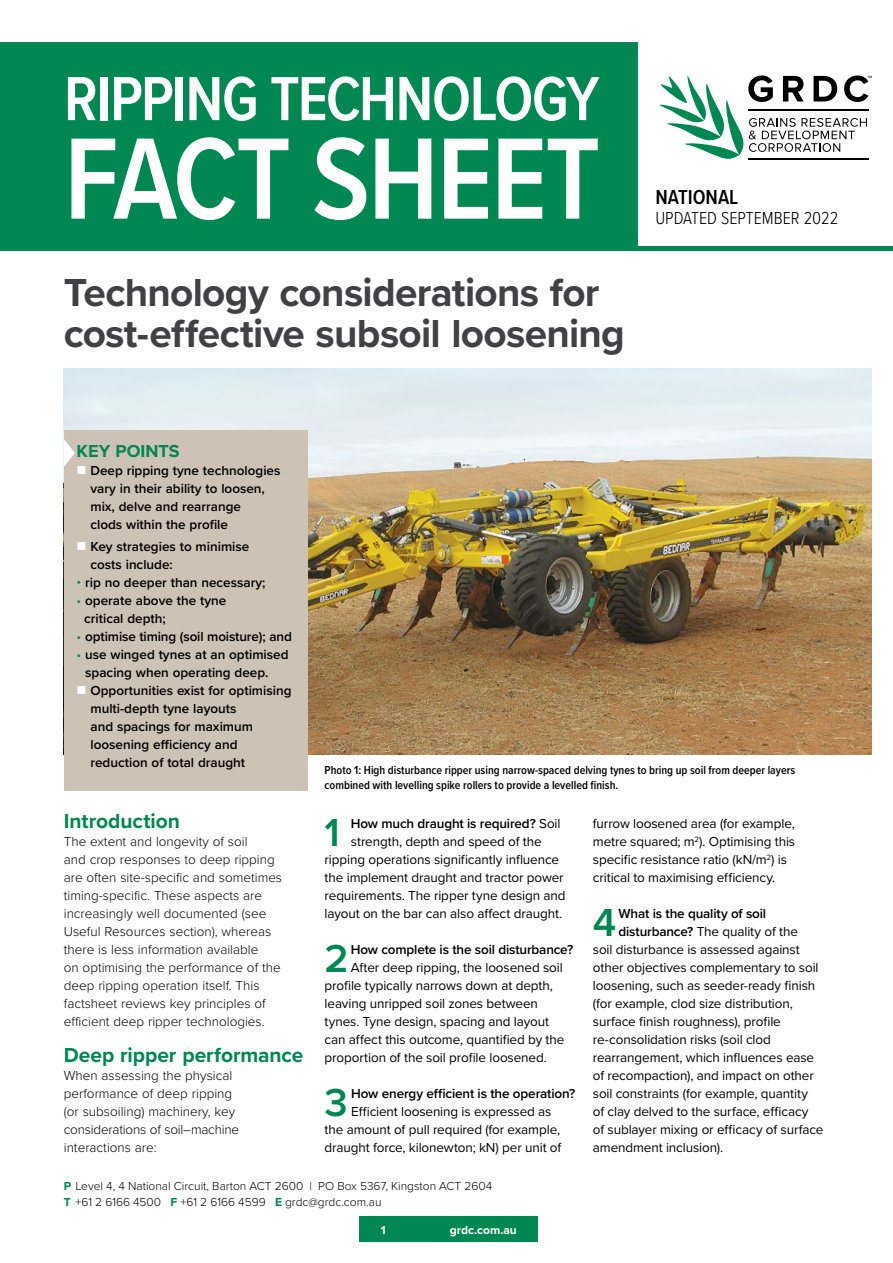
<style>
.page{position:relative;width:893px;height:1263px;background:#fff}
.page>*{position:absolute;margin:0;border:0;box-sizing:border-box;transform-origin:0 0}
.t1{font:600 120px "Proxima Nova Cond";letter-spacing:-.02em;color:#fff}
.t2{font:600 64.5px "Proxima Nova Cond";letter-spacing:-.03em;color:#fff}
.t3{font:700 40.5px/40.5px "Proxima Nova";letter-spacing:-.015em;color:#414042}
.t4{font:600 40.5px "Proxima Nova";color:#008752}
.t5{font:700 21px "Proxima Nova";letter-spacing:-.005em;color:#008752}
.t6{font:600 21px "Proxima Nova Cond";color:#000}
.t7{font:300 18px "Proxima Nova Cond";color:#000}
.t8{font:700 18px "Proxima Nova";color:#008752}
.t9{font:13.5px/18px "Proxima Nova";letter-spacing:-.01em;color:#000}
.t10{font:600 13.5px/18px "Proxima Nova";color:#000}
.t11{font:300 13.5px/18px "Proxima Nova";color:#000}
.t12{font:600 12px/15px "Proxima Nova Cond";color:#000}
.t13{font:300 12px/16.5px "Proxima Nova";color:#000}
.t14{font:700 12px "Proxima Nova";color:#fff}
.s1{color:#fff}
.s2{font-family:"Proxima Nova A";font-weight:300;color:#008752}
.s3{font-weight:400}
.s4{font-weight:600}
.s5{font-weight:700;color:#008752}
</style>
<div class="page">
<img style="left:64px;top:369px;width:808px;height:385px">
<div style="left:0;top:43px;width:638px;height:208px;background:#008752"></div>
<svg style="left:659px;top:75px;width:213px;height:84px"></svg>
<hr style="left:638px;top:247px;width:255px;height:4px;background:#008752">
<div style="left:64px;top:430px;width:244px;height:360px;background:#ccc2b5"></div>
<svg style="left:64px;top:439px;width:11px;height:28px"></svg>
<div style="left:360px;top:1216px;width:178px;height:26px;background:#008752"></div>
<h2 class="t2" style="left:64px;top:51px;width:537px">RIPPING TECHNOLOGY</h2>
<h1 class="t1" style="left:64px;top:90px;width:538px">FACT SHEET</h1>
<h3 class="t3" style="left:64px;top:271px;width:562px">Technology considerations for cost-effective subsoil loosening</h3>
<h3 class="t6" style="left:655px;top:182px;width:85px">NATIONAL</h3>
<h3 class="t7" style="left:655px;top:204px;width:185px">UPDATED SEPTEMBER 2022</h3>
<h3 class="t8" style="left:77px;top:437px;width:105px">KEY POINTS</h3>
<p class="t10" style="left:90px;top:461px;width:192px;text-indent:-14px"><span class="s1">■</span> Deep ripping tyne technologies vary in their ability to loosen, mix, delve and rearrange<br>clods within the profile</p>
<p class="t10" style="left:90px;top:537px;width:160px;text-indent:-14px"><span class="s1">■</span> Key strategies to minimise costs include:</p>
<p class="t10" style="left:77px;top:573px;width:191px"><span class="s2">•</span> rip no deeper than necessary;</p>
<p class="t10" style="left:84px;top:591px;width:144px;text-indent:-8px"><span class="s2">•</span> operate above the tyne critical depth;</p>
<p class="t10" style="left:77px;top:627px;width:217px"><span class="s2">•</span> optimise timing (soil moisture); and</p>
<p class="t10" style="left:85px;top:645px;width:205px;text-indent:-9px"><span class="s2">•</span> use winged tynes at an optimised spacing when operating deep.</p>
<p class="t10" style="left:90px;top:681px;width:203px;text-indent:-14px"><span class="s1">■</span> Opportunities exist for optimising multi-depth tyne layouts<br>and spacings for maximum loosening efficiency and reduction of total draught</p>
<h3 class="t5" style="left:64px;top:805px;width:118px">Introduction</h3>
<p class="t11" style="left:64px;top:832px;width:220px">The extent and longevity of soil<br>and crop responses to deep ripping are often site-specific and sometimes timing-specific. These aspects are increasingly well documented (see Useful Resources section), whereas there is less information available<br>on optimising the performance of the deep ripping operation itself. This factsheet reviews key principles of efficient deep ripper technologies.</p>
<h3 class="t5" style="left:64px;top:1039px;width:241px">Deep ripper performance</h3>
<p class="t11" style="left:64px;top:1066px;width:177px">When assessing the physical performance of deep ripping (or subsoiling) machinery, key considerations of soil–machine interactions are:</p>
<p class="t12" style="left:325px;top:762px;width:472px">Photo 1: High disturbance ripper using narrow-spaced delving tynes to bring up soil from deeper layers combined with levelling spike rollers to provide a levelled finish.</p>
<h3 class="t4" style="left:325px;top:802px;width:17px">1</h3>
<p class="t10" style="left:351px;top:814px;width:211px">How much draught is required? <span class="s3">Soil</span></p>
<p class="t9" style="left:351px;top:832px;width:193px">strength, depth and speed of the</p>
<p class="t9" style="left:325px;top:850px;width:236px">ripping operations significantly influence</p>
<p class="t9" style="left:325px;top:868px;width:241px">the implement draught and tractor power</p>
<p class="t9" style="left:325px;top:886px;width:243px">requirements. The ripper tyne design and</p>
<p class="t9" style="left:325px;top:904px;width:239px">layout on the bar can also affect draught.</p>
<h3 class="t4" style="left:325px;top:928px;width:26px">2</h3>
<p class="t10" style="left:351px;top:940px;width:224px">How complete is the soil disturbance?</p>
<p class="t9" style="left:325px;top:958px;width:241px;text-indent:26px">After deep ripping, the loosened soil profile typically narrows down at depth, leaving unripped soil zones between tynes. Tyne design, spacing and layout can affect this outcome, quantified by the proportion of the soil profile loosened.</p>
<h3 class="t4" style="left:325px;top:1072px;width:25px">3</h3>
<p class="t10" style="left:351px;top:1084px;width:226px">How energy efficient is the operation?</p>
<p class="t9" style="left:325px;top:1102px;width:238px;text-indent:26px">Efficient loosening is expressed as the amount of pull required (for example, draught force, kilonewton; kN) per unit of</p>
<p class="t9" style="left:593px;top:814px;width:204px">furrow loosened area (for example, metre squared; m<sup>2</sup>). Optimising this specific resistance ratio (kN/m<sup>2</sup>) is critical to maximising efficiency.</p>
<h3 class="t4" style="left:593px;top:892px;width:25px">4</h3>
<p class="t10" style="left:618px;top:904px;width:149px">What is the quality of soil</p>
<p class="t9" style="left:618px;top:922px;width:181px"><span class="s4">disturbance?</span> The quality of the</p>
<p class="t9" style="left:593px;top:940px;width:209px">soil disturbance is assessed against</p>
<p class="t9" style="left:593px;top:958px;width:227px">other objectives complementary to soil</p>
<p class="t9" style="left:593px;top:976px;width:224px">loosening, such as seeder-ready finish</p>
<p class="t9" style="left:593px;top:994px;width:202px">(for example, clod size distribution,</p>
<p class="t9" style="left:593px;top:1012px;width:189px">surface finish roughness), profile</p>
<p class="t9" style="left:593px;top:1030px;width:180px">re-consolidation risks (soil clod</p>
<p class="t9" style="left:593px;top:1048px;width:223px">rearrangement, which influences ease</p>
<p class="t9" style="left:593px;top:1066px;width:222px">of recompaction), and impact on other</p>
<p class="t9" style="left:593px;top:1084px;width:217px">soil constraints (for example, quantity</p>
<p class="t9" style="left:593px;top:1102px;width:217px">of clay delved to the surface, efficacy</p>
<p class="t9" style="left:593px;top:1120px;width:232px">of sublayer mixing or efficacy of surface</p>
<p class="t9" style="left:593px;top:1138px;width:132px">amendment inclusion).</p>
<p class="t13" style="left:64px;top:1177px;width:430px"><span class="s5">P</span> Level 4, 4 National Circuit, Barton ACT 2600 | PO Box 5367, Kingston ACT 2604<br><span class="s5">T</span> +61 2 6166 4500 <span class="s5">F</span> +61 2 6166 4599 <span class="s5">E</span> grdc@grdc.com.au</p>
<p class="t14" style="left:381px;top:1221px;width:6px">1</p>
<p class="t14" style="left:450px;top:1221px;width:69px">grdc.com.au</p>
</div>
